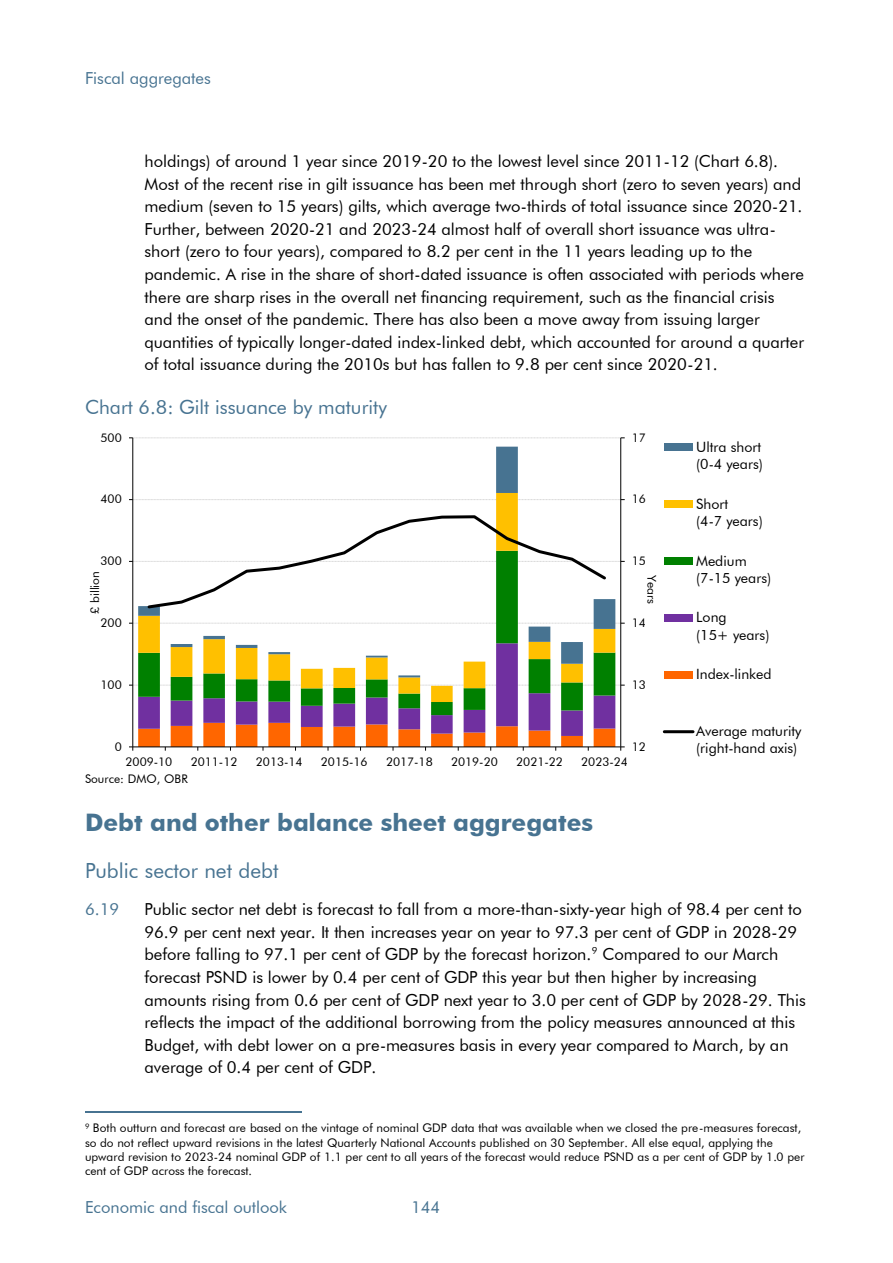
<style>
.page{position:relative;width:893px;height:1263px;background:#fff}
.page>*{position:absolute;margin:0;border:0;box-sizing:border-box;transform-origin:0 0}
.t1{font:700 24.15px "Futura BT";color:#477391}
.t2{font:20.85px "Futura BT";color:#477391}
.t3{font:19.5px "Futura BT";color:#477391}
.t4{font:16.5px/22.5px "Futura BT";letter-spacing:-.005em;color:#000}
.t5{font:16.5px "Futura BT";letter-spacing:-.005em;color:#477391}
.t6{font:14.25px/17.1px "Futura BT";color:#000}
.t7{font:12px "Futura BT";letter-spacing:-.005em;color:#000}
.t8{font:11.85px/14.4px "Futura BT";letter-spacing:.005em;color:#000}
</style>
<div class="page">
<svg style="left:138px;top:447px;width:477px;height:196px"></svg>
<hr style="left:620px;top:438px;width:1px;height:309px;background:#000">
<hr style="left:133px;top:438px;width:1px;height:309px;background:#000">
<svg style="left:129px;top:623px;width:496px;height:1px"></svg>
<svg style="left:129px;top:499px;width:496px;height:1px"></svg>
<svg style="left:129px;top:438px;width:496px;height:1px"></svg>
<svg style="left:129px;top:643px;width:496px;height:108px"></svg>
<svg style="left:129px;top:514px;width:496px;height:96px"></svg>
<div style="left:664px;top:444px;width:29px;height:7px;background:#477391"></div>
<div style="left:664px;top:500px;width:29px;height:8px;background:#ffc000"></div>
<div style="left:664px;top:557px;width:29px;height:8px;background:#008000"></div>
<div style="left:664px;top:614px;width:29px;height:8px;background:#7030a0"></div>
<div style="left:664px;top:671px;width:29px;height:8px;background:#f60"></div>
<hr style="left:664px;top:730px;width:29px;height:3px;background:#000">
<hr style="left:85px;top:1112px;width:216px;height:1px;background:#477391">
<p class="t5" style="left:85px;top:68px;width:127px">Fiscal aggregates</p>
<p class="t4" style="left:144px;top:150px;width:661px">holdings) of around 1 year since 2019-20 to the lowest level since 2011-12 (Chart 6.8).<br>Most of the recent rise in gilt issuance has been met through short (zero to seven years) and medium (seven to 15 years) gilts, which average two-thirds of total issuance since 2020-21.<br>Further, between 2020-21 and 2023-24 almost half of overall short issuance was ultra&shy;short (zero to four years), compared to 8.2 per cent in the 11 years leading up to the pandemic. A rise in the share of short-dated issuance is often associated with periods where there are sharp rises in the overall net financing requirement, such as the financial crisis and the onset of the pandemic. There has also been a move away from issuing larger quantities of typically longer-dated index-linked debt, which accounted for around a quarter of total issuance during the 2010s but has fallen to 9.8 per cent since 2020-21.</p>
<p class="t3" style="left:85px;top:395px;width:303px">Chart 6.8: Gilt issuance by maturity</p>
<p class="t7" style="left:101px;top:430px;width:23px">500</p>
<p class="t7" style="left:632px;top:430px;width:16px">17</p>
<p class="t7" style="left:101px;top:492px;width:23px">400</p>
<p class="t7" style="left:632px;top:492px;width:16px">16</p>
<p class="t7" style="left:101px;top:554px;width:23px">300</p>
<p class="t7" style="left:632px;top:554px;width:16px">15</p>
<p class="t7" style="left:87px;top:614px;width:44px;rotate:-90deg">£ billion</p>
<p class="t7" style="left:659px;top:575px;width:30px;rotate:90deg">Years</p>
<p class="t7" style="left:101px;top:615px;width:23px">200</p>
<p class="t7" style="left:632px;top:615px;width:16px">14</p>
<p class="t7" style="left:101px;top:677px;width:23px">100</p>
<p class="t7" style="left:632px;top:677px;width:16px">13</p>
<p class="t7" style="left:115px;top:739px;width:9px">0</p>
<p class="t7" style="left:632px;top:739px;width:16px">12</p>
<p class="t7" style="left:126px;top:755px;width:48px">2009-10</p>
<p class="t7" style="left:191px;top:755px;width:48px">2011-12</p>
<p class="t7" style="left:256px;top:755px;width:48px">2013-14</p>
<p class="t7" style="left:321px;top:755px;width:48px">2015-16</p>
<p class="t7" style="left:386px;top:755px;width:48px">2017-18</p>
<p class="t7" style="left:451px;top:755px;width:48px">2019-20</p>
<p class="t7" style="left:516px;top:755px;width:48px">2021-22</p>
<p class="t7" style="left:581px;top:755px;width:48px">2023-24</p>
<p class="t6" style="left:696px;top:438px;width:68px">Ultra short (0-4 years)</p>
<p class="t6" style="left:696px;top:495px;width:68px">Short<br>(4-7 years)</p>
<p class="t6" style="left:696px;top:552px;width:77px">Medium (7-15 years)</p>
<p class="t6" style="left:696px;top:609px;width:75px">Long<br>(15+ years)</p>
<p class="t6" style="left:696px;top:666px;width:77px">Index-linked</p>
<p class="t6" style="left:696px;top:722px;width:107px">Average maturity (right-hand axis)</p>
<p class="t8" style="left:85px;top:771px;width:104px">Source: DMO, OBR</p>
<h2 class="t1" style="left:85px;top:808px;width:509px">Debt and other balance sheet aggregates</h2>
<h3 class="t2" style="left:85px;top:858px;width:195px">Public sector net debt</h3>
<p class="t5" style="left:85px;top:899px;width:36px">6.19</p>
<p class="t4" style="left:144px;top:898px;width:663px">Public sector net debt is forecast to fall from a more-than-sixty-year high of 98.4 per cent to 96.9 per cent next year. It then increases year on year to 97.3 per cent of GDP in 2028-29 before falling to 97.1 per cent of GDP by the forecast horizon.<sup>9</sup> Compared to our March forecast PSND is lower by 0.4 per cent of GDP this year but then higher by increasing amounts rising from 0.6 per cent of GDP next year to 3.0 per cent of GDP by 2028-29. This reflects the impact of the additional borrowing from the policy measures announced at this Budget, with debt lower on a pre-measures basis in every year compared to March, by an average of 0.4 per cent of GDP.</p>
<p class="t8" style="left:85px;top:1121px;width:721px"><sup>9</sup> Both outturn and forecast are based on the vintage of nominal GDP data that was available when we closed the pre-measures forecast, so do not reflect upward revisions in the latest Quarterly National Accounts published on 30 September. All else equal, applying the upward revision to 2023-24 nominal GDP of 1.1 per cent to all years of the forecast would reduce PSND as a per cent of GDP by 1.0 per cent of GDP across the forecast.</p>
<p class="t5" style="left:85px;top:1197px;width:204px">Economic and fiscal outlook</p>
<p class="t5" style="left:411px;top:1197px;width:31px">144</p>
</div>
